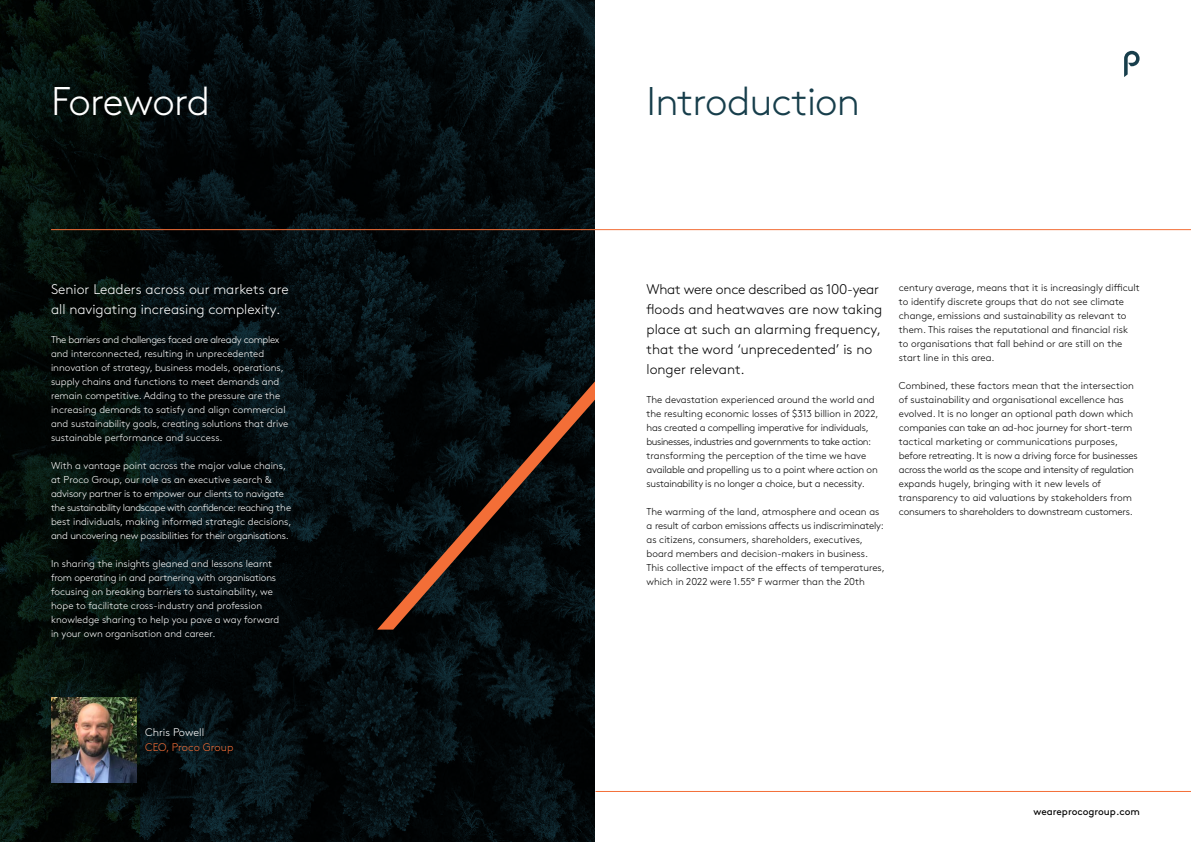
<style>
.page{position:relative;width:1191px;height:842px;background:#fff}
.page>*{position:absolute;margin:0;border:0;box-sizing:border-box;transform-origin:0 0}
.t1{font:300 40px "Brown";letter-spacing:-.02em;color:#173e4b}
.t2{font:300 40px "Brown";letter-spacing:-.02em;color:#fff}
.t3{font:300 14px/20px "Brown";color:#000}
.t4{font:300 14px/20px "Brown";color:#fff}
.t5{font:300 11px "Brown";color:#f36e37}
.t6{font:300 11px "Brown";color:#fff}
.t7{font:300 10px/14px "Brown";color:#000}
.t8{font:300 10px/14px "Brown";color:#fff}
.t9{font:300 10px/14px "Brown";letter-spacing:-.02em;color:#000}
.t10{font:300 10px/14px "Brown";letter-spacing:-.02em;color:#fff}
.t11{font:10px "Brown";color:#000}
</style>
<div class="page">
<svg style="left:0;top:0;width:595px;height:842px;background:#040c0d"></svg>
<svg style="left:377px;top:341px;width:218px;height:289px;background:#121110"></svg>
<hr style="left:51px;top:229px;width:1140px;height:1px;background:#f36e37">
<hr style="left:595px;top:791px;width:596px;height:1px;background:#f36e37">
<img style="left:51px;top:697px;width:85px;height:85px">
<svg style="left:1124px;top:51px;width:15px;height:26px"></svg>
<h1 class="t2" style="left:51px;top:72px;width:160px">Foreword</h1>
<h1 class="t1" style="left:646px;top:72px;width:215px">Introduction</h1>
<h2 class="t4" style="left:51px;top:278px;width:239px">Senior Leaders across our markets are all navigating increasing complexity.</h2>
<p class="t8" style="left:51px;top:332px;width:239px">The barriers and challenges faced are already complex and interconnected, resulting in unprecedented innovation of strategy, business models, operations, supply chains and functions to meet demands and remain competitive. Adding to the pressure are the increasing demands to satisfy and align commercial and sustainability goals, creating solutions that drive sustainable performance and success.</p>
<p class="t10" style="left:51px;top:458px;width:242px">With a vantage point across the major value chains, at Proco Group, our role as an executive search &amp; advisory partner is to empower our clients to navigate the sustainability landscape with confidence: reaching the best individuals, making informed strategic decisions, and uncovering new possibilities for their organisations.</p>
<p class="t8" style="left:51px;top:556px;width:230px">In sharing the insights gleaned and lessons learnt from operating in and partnering with organisations focusing on breaking barriers to sustainability, we hope to facilitate cross-industry and profession knowledge sharing to help you pave a way forward in your own organisation and career.</p>
<p class="t6" style="left:145px;top:724px;width:60px">Chris Powell</p>
<p class="t5" style="left:145px;top:739px;width:90px">CEO, Proco Group</p>
<h2 class="t3" style="left:646px;top:278px;width:237px">What were once described as 100-year floods and heatwaves are now taking place at such an alarming frequency, that the word ‘unprecedented’ is no longer relevant.</h2>
<p class="t9" style="left:646px;top:392px;width:233px">The devastation experienced around the world and the resulting economic losses of $313 billion in 2022, has created a compelling imperative for individuals, businesses, industries and governments to take action: transforming the perception of the time we have available and propelling us to a point where action on sustainability is no longer a choice, but a necessity.</p>
<p class="t7" style="left:646px;top:504px;width:240px">The warming of the land, atmosphere and ocean as a result of carbon emissions affects us indiscriminately: as citizens, consumers, shareholders, executives, board members and decision-makers in business.<br>This collective impact of the effects of temperatures, which in 2022 were 1.55° F warmer than the 20th</p>
<p class="t7" style="left:899px;top:280px;width:242px">century average, means that it is increasingly difficult to identify discrete groups that do not see climate change, emissions and sustainability as relevant to them. This raises the reputational and financial risk to organisations that fall behind or are still on the start line in this area.</p>
<p class="t7" style="left:899px;top:378px;width:240px">Combined, these factors mean that the intersection of sustainability and organisational excellence has evolved. It is no longer an optional path down which companies can take an ad-hoc journey for short-term tactical marketing or communications purposes, before retreating. It is now a driving force for businesses across the world as the scope and intensity of regulation expands hugely, bringing with it new levels of transparency to aid valuations by stakeholders from consumers to shareholders to downstream customers.</p>
<p class="t11" style="left:1033px;top:804px;width:108px">weareprocogroup.com</p>
</div>
